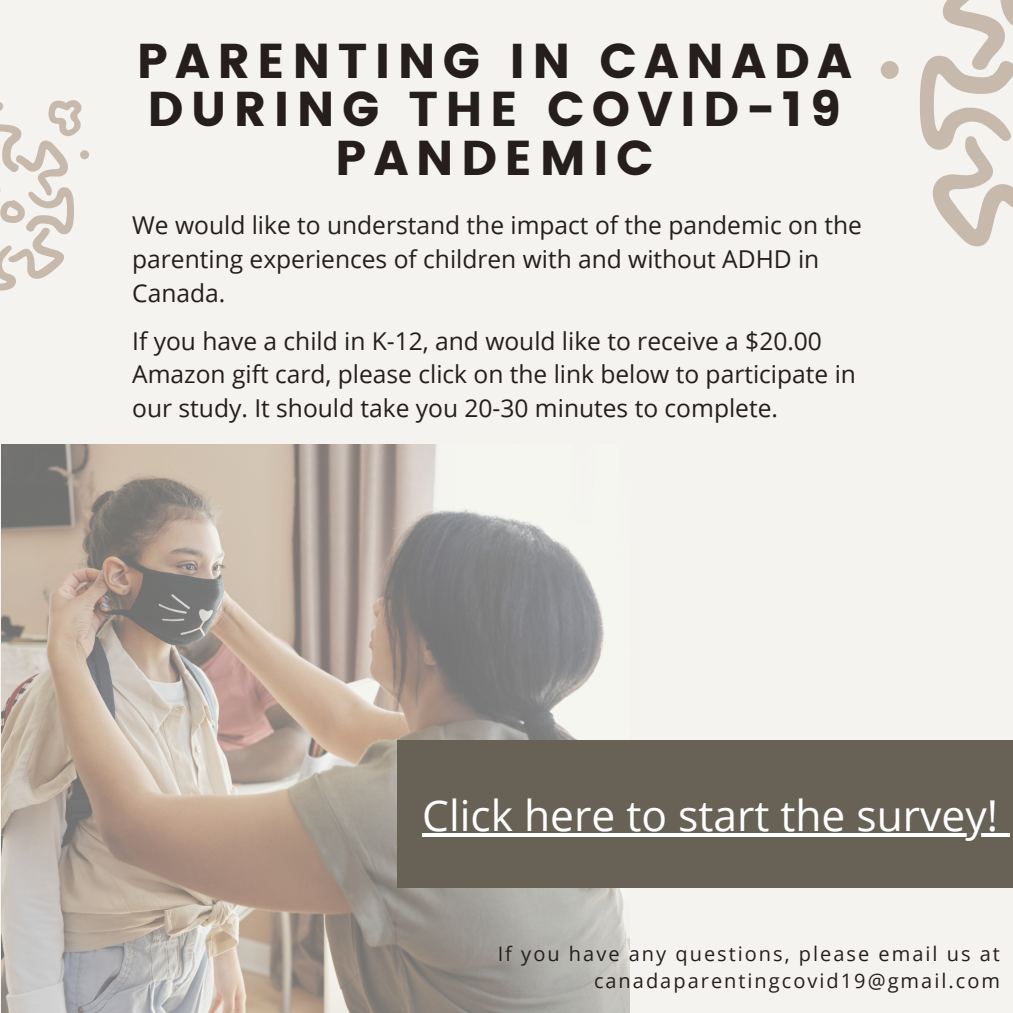
<style>
.page{position:relative;width:1013px;height:1013px;background:#fff}
.page>*{position:absolute;margin:0;border:0;box-sizing:border-box;transform-origin:0 0}
.t1{font:48.75px/48.8px "Poppins";letter-spacing:.15em;color:#251e1d;text-align:center}
.t2{font:42.5px "Open Sans";color:#fff}
.t3{font:24.62px/33.8px "Open Sans";color:#251e1d}
.t4{font:20px/27.2px "Open Sans";letter-spacing:.1em;color:#251e1d;text-align:right}
</style>
<div class="page">
<div style="left:0;top:0;width:1012px;height:1012px;background:#f4f3ef"></div>
<img style="left:1px;top:444px;width:628px;height:568px">
<div style="left:397px;top:741px;width:615px;height:147px;background:#686256"></div>
<svg style="left:920px;top:0;width:92px;height:247px"></svg>
<div style="left:880px;top:61px;width:18px;height:18px;background:#c7baad;border-radius:50%"></div>
<div style="left:80px;top:150px;width:9px;height:9px;background:#c7baad;border-radius:50%"></div>
<svg style="left:0;top:100px;width:82px;height:191px"></svg>
<hr style="left:422px;top:833px;width:576px;height:4px;background:#fff">
<hr style="left:998px;top:833px;width:11px;height:4px;background:#fff">
<p class="t1" style="left:137px;top:36px;width:716px">PARENTING IN CANADA<br>DURING THE COVID-19<br>PANDEMIC</p>
<p class="t3" style="left:132px;top:208px;width:731px">We would like to understand the impact of the pandemic on the parenting experiences of children with and without ADHD in<br>Canada.</p>
<p class="t3" style="left:132px;top:323px;width:725px">If you have a child in K-12, and would like to receive a $20.00<br>Amazon gift card, please click on the link below to participate in our study. It should take you 20-30 minutes to complete.</p>
<p class="t2" style="left:422px;top:785px;width:577px">Click here to start the survey!</p>
<p class="t4" style="left:498px;top:939px;width:504px">If you have any questions, please email us at canadaparentingcovid19@gmail.com</p>
</div>
